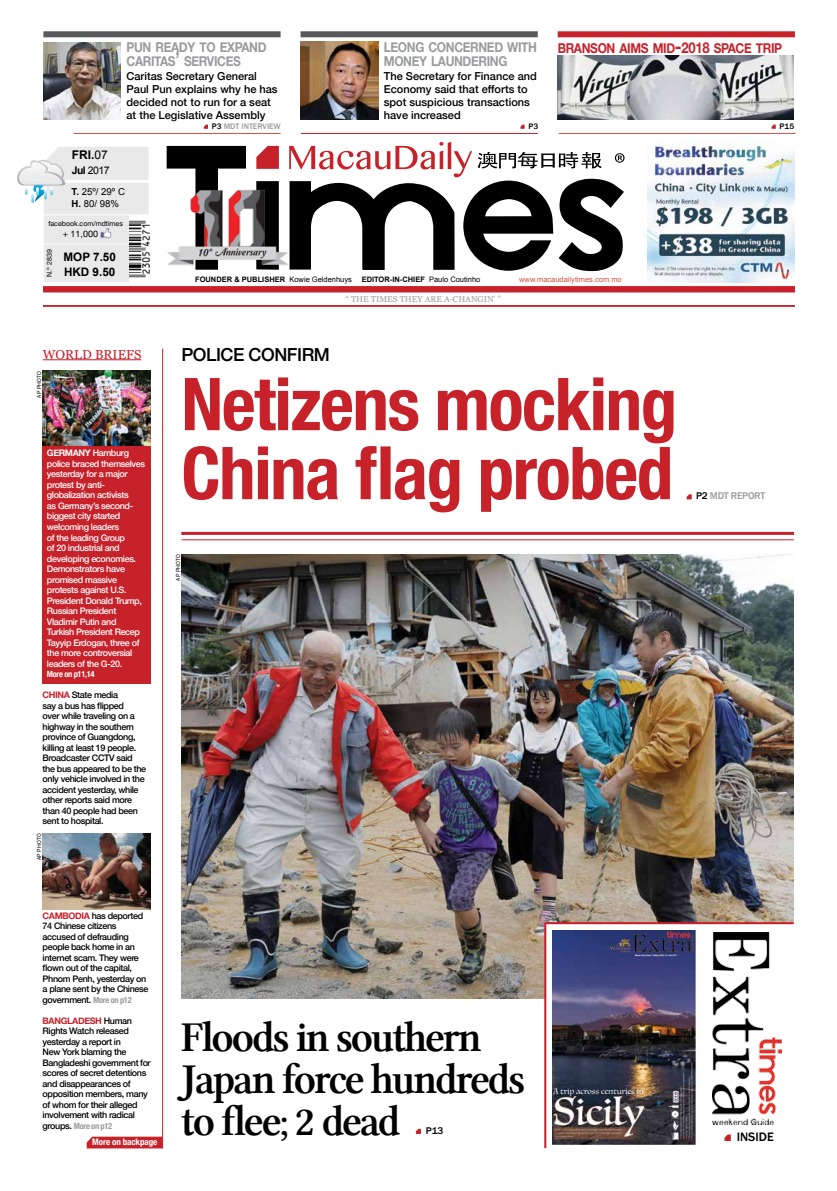
<style>
.page{position:relative;width:837px;height:1191px;background:#fff}
.page>*{position:absolute;margin:0;border:0;box-sizing:border-box;transform-origin:0 0}
.t1{font:700 condensed 73px/69px "Helvetica Neue";letter-spacing:-.02em;color:#c7212a}
.t2{font:43px/42px "Lin Libertine Z";letter-spacing:-.055em;color:#000}
.t3{font:500 18px "Helvetica Neue";letter-spacing:-.025em;color:#000}
.t4{font:700 13.6px/14px "Helvetica Neue";letter-spacing:-.03em;color:#999b9e;scale:.88 1}
.t5{font:700 13.6px "Helvetica Neue";letter-spacing:-.03em;color:#c7212a;scale:.88 1}
.t6{font:13px "Georgia";color:#c7212a}
.t7{font:500 12.6px "Franklin Gothic";color:#000}
.t8{font:700 12px "Arial";color:#000}
.t9{font:700 11.7px/15.3px "Arial";color:#000}
.t10{font:500 11px/13px "Helvetica Neue";color:#000}
.t11{font:10.5px "Arial";color:#000}
.t12{font:500 10px "Franklin Gothic";letter-spacing:-.02em;color:#999b9e}
.t13{font:500 10px "Franklin Gothic";color:#000}
.t14{font:9.6px/12.1px "Arial";color:#000}
.t15{font:500 9px/10.5px "Helvetica Neue";letter-spacing:-.04em;color:#000}
.t16{font:500 9px/10.5px "Helvetica Neue";letter-spacing:-.04em;color:#fff}
.t17{font:700 condensed 9px "Helvetica Neue";letter-spacing:-.01em;color:#fff}
.t18{font:9px "Helvetica Neue";color:#000}
.t19{font:8.5px "Georgia";color:#999b9e}
.t20{font:700 condensed 8.5px "Helvetica Neue";letter-spacing:-.04em;color:#999b9e}
.t21{font:700 condensed 8.5px "Helvetica Neue";letter-spacing:-.04em;color:#fff}
.t22{font:500 8.2px "Franklin Gothic";color:#999b9e}
.t23{font:500 8.2px "Franklin Gothic";color:#000}
.t24{font:700 7.5px "Arial";color:#000}
.t25{font:7.5px "Arial";color:#d05544}
.t26{font:7px "Helvetica Neue";color:#000}
.t27{font:6px "Franklin Gothic";letter-spacing:.025em;color:#000}
.s1{font-size:19.4px}
.s2{font-weight:400}
.s3{font-weight:700}
.s4{color:#000}
.s5{font-size:14.8px}
.s6{font-weight:700;color:#c7212a}
.s7{font-weight:700;font-stretch:condensed;font-size:8.5px;color:#999b9e}
.s8{font-weight:500;font-stretch:normal;font-size:9px;color:#000}
</style>
<div class="page">
<svg style="left:167px;top:146px;width:79px;height:124px"></svg>
<svg style="left:256px;top:181px;width:23px;height:89px"></svg>
<svg style="left:289px;top:142px;width:335px;height:129px"></svg>
<svg style="left:256px;top:146px;width:23px;height:23px"></svg>
<div style="left:43px;top:286px;width:751px;height:6px;background:#c7212a"></div>
<hr style="left:43px;top:305px;width:751px;height:1px;background:#c7212a">
<img style="left:148px;top:224px;width:1px;height:50px">
<div style="left:300px;top:31px;width:237px;height:6px;background:#58595b"></div>
<div style="left:43px;top:31px;width:237px;height:6px;background:#58595b"></div>
<div style="left:557px;top:31px;width:237px;height:6px;background:#c7212a"></div>
<hr style="left:301px;top:133px;width:236px;height:1px;background:#c7212a">
<hr style="left:558px;top:133px;width:237px;height:1px;background:#d05544">
<hr style="left:74px;top:133px;width:206px;height:1px;background:#d05544">
<img style="left:181px;top:554px;width:612px;height:444px">
<div style="left:43px;top:442px;width:108px;height:241px;background:#c7212a"></div>
<svg style="left:520px;top:125px;width:4px;height:4px"></svg>
<svg style="left:771px;top:125px;width:4px;height:4px"></svg>
<img style="left:647px;top:142px;width:146px;height:140px">
<hr style="left:162px;top:349px;width:1px;height:799px;background:#c7212a">
<hr style="left:43px;top:359px;width:98px;height:1px;background:#c7212a">
<svg style="left:87px;top:1136px;width:75px;height:12px"></svg>
<img style="left:300px;top:41px;width:78px;height:78px">
<img style="left:43px;top:42px;width:78px;height:77px">
<svg style="left:204px;top:125px;width:4px;height:4px"></svg>
<img style="left:557px;top:56px;width:236px;height:63px">
<img style="left:43px;top:370px;width:108px;height:75px">
<img style="left:43px;top:833px;width:108px;height:76px">
<svg style="left:17px;top:147px;width:131px;height:135px"></svg>
<hr style="left:181px;top:539px;width:612px;height:1px;background:#c7212a">
<hr style="left:181px;top:532px;width:612px;height:3px;background:#c7212a">
<svg style="left:416px;top:1128px;width:5px;height:6px"></svg>
<svg style="left:686px;top:494px;width:5px;height:5px"></svg>
<img style="left:167px;top:188px;width:123px;height:79px">
<div style="left:545px;top:924px;width:248px;height:225px;background:#fff"></div>
<svg style="left:724px;top:1134px;width:6px;height:7px"></svg>
<img style="left:712px;top:932px;width:69px;height:192px">
<img style="left:552px;top:930px;width:145px;height:214px">
<hr style="left:545px;top:922px;width:248px;height:2px;background:#c7212a">
<hr style="left:544px;top:923px;width:2px;height:225px;background:#c7212a">
<h3 class="t4" style="left:126px;top:41px;width:160px">PUN READY TO EXPAND<br>CARITAS<span class="s1">’</span> SERVICES</h3>
<h3 class="t8" style="left:72px;top:147px;width:38px">FRI.<span class="s2">07</span></h3>
<p class="t11" style="left:72px;top:163px;width:39px"><span class="s3">JUL</span> 2017</p>
<p class="t10" style="left:126px;top:69px;width:153px">Caritas Secretary General<br>Paul Pun explains why he has decided not to run for a seat at the Legislative Assembly</p>
<p class="t22" style="left:212px;top:121px;width:70px"><span class="s4">P3</span> MDT INTERVIEW</p>
<p class="t14" style="left:72px;top:186px;width:55px"><span class="s3">T.</span> 25º/ 29º C<br><span class="s3">H.</span> 80/ 98%</p>
<p class="t26" style="left:48px;top:219px;width:76px">facebook.com/mdtimes</p>
<p class="t18" style="left:63px;top:228px;width:37px">+ 11,000</p>
<h3 class="t4" style="left:384px;top:41px;width:175px">LEONG CONCERNED WITH<br>MONEY LAUNDERING</h3>
<p class="t10" style="left:384px;top:69px;width:154px">The Secretary for Finance and<br>Economy said that efforts to spot suspicious transactions have increased</p>
<h3 class="t5" style="left:557px;top:37px;width:256px">BRANSON AIMS MID<span class="s1">-</span><span class="s5">2018</span> SPACE TRIP</h3>
<p class="t23" style="left:528px;top:121px;width:11px">P3</p>
<p class="t23" style="left:779px;top:121px;width:16px">P15</p>
<p class="t26" style="left:44px;top:277px;width:29px;rotate:-90deg">N.º 2839</p>
<p class="t9" style="left:63px;top:249px;width:54px">MOP 7.50<br>HKD 9.50</p>
<h3 class="t6" style="left:43px;top:345px;width:100px">WORLD BRIEFS</h3>
<p class="t27" style="left:35px;top:397px;width:28px;rotate:-90deg">ap photo</p>
<p class="t16" style="left:47px;top:447px;width:100px"><span class="s3">GERMANY</span> Hamburg police braced themselves yesterday for a major protest by anti&shy;globalization activists<br>as Germany’s second&shy;biggest city started welcoming leaders<br>of the leading Group<br>of 20 industrial and developing economies.<br>Demonstrators have promised massive protests against U.S.<br>President Donald Trump,<br>Russian President<br>Vladimir Putin and<br>Turkish President Recep<br>Tayyip Erdogan, three of the more controversial leaders of the G-20.</p>
<p class="t21" style="left:47px;top:667px;width:49px">More on p11,14</p>
<p class="t15" style="left:43px;top:689px;width:105px"><span class="s6">CHINA</span> State media<br>say a bus has flipped<br>over while traveling on a highway in the southern province of Guangdong, killing at least 19 people.<br>Broadcaster CCTV said the bus appeared to be the only vehicle involved in the accident yesterday, while other reports said more than 40 people had been sent to hospital.</p>
<p class="t27" style="left:35px;top:860px;width:28px;rotate:-90deg">ap photo</p>
<p class="t24" style="left:195px;top:274px;width:158px">FOUNDER &amp; PUBLISHER <span class="s2">Kowie Geldenhuys</span></p>
<p class="t24" style="left:361px;top:274px;width:120px">EDITOR-IN-CHIEF <span class="s2">Paulo Coutinho</span></p>
<p class="t25" style="left:519px;top:274px;width:104px">www.macaudailytimes.com.mo</p>
<p class="t19" style="left:345px;top:293px;width:157px">“ THE TIMES THEY ARE A-CHANGIN’ ”</p>
<h3 class="t3" style="left:181px;top:340px;width:150px">Police confirm</h3>
<h1 class="t1" style="left:181px;top:365px;width:497px">Netizens mocking<br>China flag probed</h1>
<p class="t27" style="left:174px;top:580px;width:28px;rotate:-90deg">ap photo</p>
<p class="t15" style="left:43px;top:909px;width:107px"><span class="s6">CAMBODIA</span> has deported<br>74 Chinese citizens accused of defrauding people back home in an internet scam. They were flown out of the capital,<br>Phnom Penh, yesterday on a plane sent by the Chinese government. <span class="s7">More on p12</span></p>
<p class="t15" style="left:43px;top:1014px;width:110px"><span class="s6">BANGLADESH</span> Human<br>Rights Watch released yesterday a report in<br>New York blaming the<br>Bangladeshi government for scores of secret detentions and disappearances of opposition members, many of whom for their alleged involvement with radical</p>
<p class="t20" style="left:43px;top:1118px;width:71px"><span class="s8">groups.</span> More on p12</p>
<p class="t17" style="left:92px;top:1134px;width:66px">More on backpage</p>
<h2 class="t2" style="left:181px;top:1017px;width:346px">Floods in southern<br>Japan force hundreds to flee; 2 dead</h2>
<p class="t13" style="left:425px;top:1124px;width:19px">P13</p>
<p class="t12" style="left:695px;top:490px;width:71px"><span class="s4">P2</span> MDT REPORT</p>
<h3 class="t7" style="left:736px;top:1129px;width:39px">INSIDE</h3>
</div>
